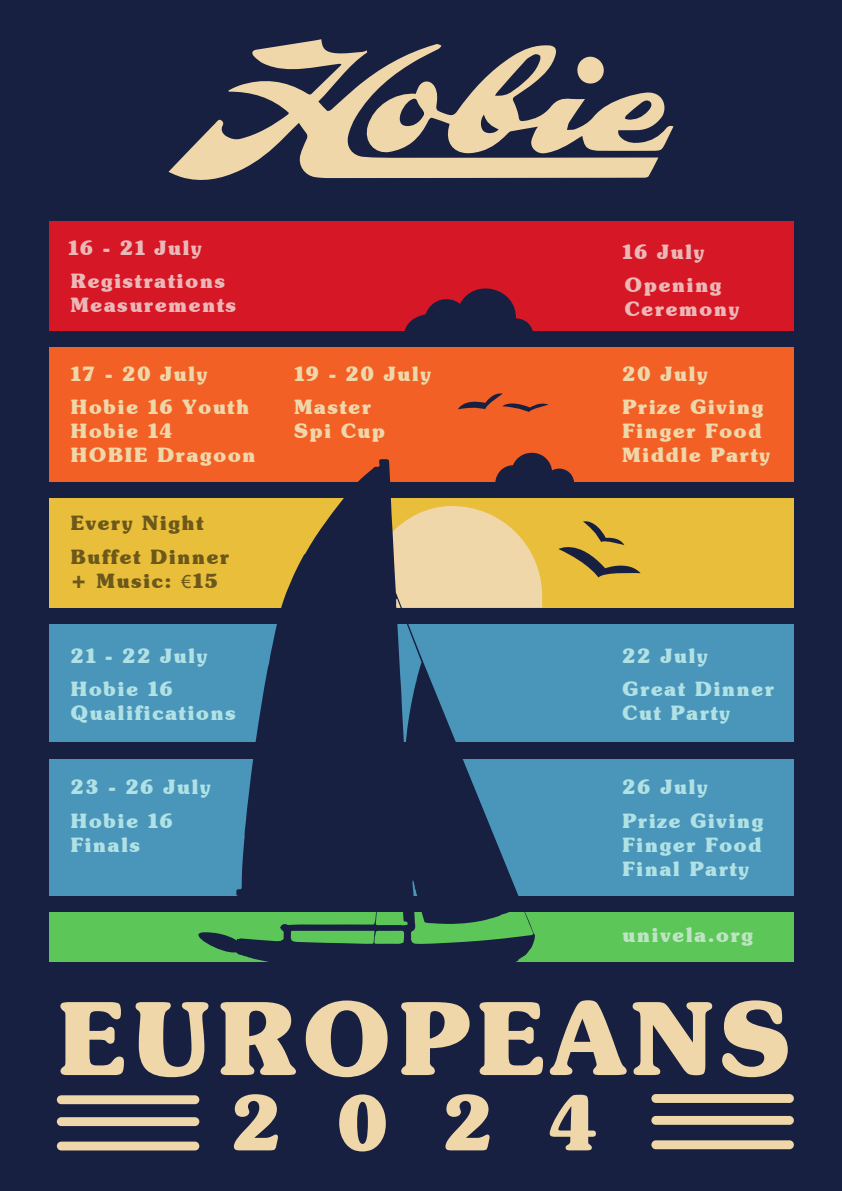
<style>
.page{position:relative;width:842px;height:1191px;background:#172041}
.page>*{position:absolute;margin:0;border:0;box-sizing:border-box;transform-origin:0 0}
.t1{font:700 101px "Souvenir Greek BT";letter-spacing:.06em;color:#f0d7a9}
.t2{font:700 76px "Souvenir Greek BT";color:#f0d7a9}
.t3{font:700 20px/33.3px "Souvenir Greek BT";letter-spacing:.065em;color:#b0e1e4}
.t4{font:700 20px/33.3px "Souvenir Greek BT";letter-spacing:.065em;color:#f0d7a9}
.t5{font:700 20px/33.3px "Souvenir Greek BT";letter-spacing:.065em;color:#ecb8b7}
.t6{font:700 20px/33.3px "Souvenir Greek BT";letter-spacing:.065em;color:#6c581b}
.t7{font:700 20px "Souvenir Greek BT";letter-spacing:.065em;color:#bde5c3}
.s1{font-family:"Myriad Pro";font-weight:400}
</style>
<div class="page">
<svg style="left:168px;top:39px;width:490px;height:141px"></svg>
<svg style="left:363px;top:45px;width:310px;height:109px"></svg>
<div style="left:50px;top:221px;width:744px;height:109px;background:#d61726"></div>
<div style="left:50px;top:347px;width:744px;height:134px;background:#f26025"></div>
<div style="left:50px;top:759px;width:744px;height:136px;background:#4a95ba"></div>
<div style="left:50px;top:625px;width:744px;height:117px;background:#4a95ba"></div>
<div style="left:50px;top:498px;width:744px;height:109px;background:#e9be3b"></div>
<div style="left:50px;top:912px;width:744px;height:49px;background:#5dc658"></div>
<div style="left:57px;top:1095px;width:142px;height:9px;background:#f0d7a9;border-radius:4px"></div>
<div style="left:57px;top:1117px;width:142px;height:9px;background:#f0d7a9;border-radius:4px"></div>
<div style="left:57px;top:1141px;width:142px;height:9px;background:#f0d7a9;border-radius:4px"></div>
<div style="left:651px;top:1094px;width:143px;height:9px;background:#f0d7a9;border-radius:4px"></div>
<div style="left:651px;top:1116px;width:143px;height:8px;background:#f0d7a9;border-radius:4px"></div>
<div style="left:651px;top:1140px;width:143px;height:9px;background:#f0d7a9;border-radius:4px"></div>
<svg style="left:517px;top:452px;width:57px;height:29px"></svg>
<svg style="left:558px;top:521px;width:83px;height:56px"></svg>
<svg style="left:458px;top:393px;width:91px;height:19px"></svg>
<svg style="left:403px;top:288px;width:130px;height:43px"></svg>
<svg style="left:536px;top:563px;width:6px;height:45px"></svg>
<svg style="left:184px;top:459px;width:352px;height:503px"></svg>
<p class="t5" style="left:68px;top:231px;width:159px">16 - 21 July<br>Registrations</p>
<p class="t5" style="left:70px;top:289px;width:167px">Measurements</p>
<p class="t4" style="left:70px;top:357px;width:180px">17 - 20 July<br>Hobie 16 Youth</p>
<p class="t4" style="left:70px;top:419px;width:187px;line-height:24px">Hobie 14<br>HOBIE Dragoon</p>
<p class="t6" style="left:70px;top:506px;width:160px">Every Night<br>Buffet Dinner</p>
<p class="t6" style="left:70px;top:564px;width:149px">+ Music: <span class="s1">€</span>15</p>
<p class="t3" style="left:70px;top:639px;width:139px">21 - 22 July<br>Hobie 16</p>
<p class="t3" style="left:70px;top:696px;width:167px">Qualifications</p>
<p class="t3" style="left:70px;top:770px;width:142px">23 - 26 July<br>Hobie 16</p>
<p class="t3" style="left:70px;top:828px;width:71px">Finals</p>
<p class="t4" style="left:294px;top:357px;width:139px">19 - 20 July<br>Master</p>
<p class="t4" style="left:294px;top:414px;width:93px">Spi Cup</p>
<p class="t5" style="left:622px;top:235px;width:101px">16 July<br>Opening</p>
<p class="t5" style="left:625px;top:292px;width:116px">Ceremony</p>
<p class="t4" style="left:622px;top:357px;width:143px">20 July<br>Prize Giving</p>
<p class="t4" style="left:622px;top:419px;width:150px;line-height:24px">Finger Food<br>Middle Party</p>
<p class="t3" style="left:622px;top:639px;width:153px">22 July<br>Great Dinner</p>
<p class="t3" style="left:622px;top:696px;width:110px">Cut Party</p>
<p class="t3" style="left:622px;top:770px;width:143px">26 July<br>Prize Giving</p>
<p class="t3" style="left:622px;top:832px;width:141px;line-height:24px">Finger Food<br>Final Party</p>
<p class="t7" style="left:622px;top:923px;width:132px">univela.org</p>
<h1 class="t1" style="left:57px;top:979px;width:736px">EUROPEANS</h1>
<h2 class="t2" style="left:231px;top:1078px;width:371px">2024</h2>
</div>
